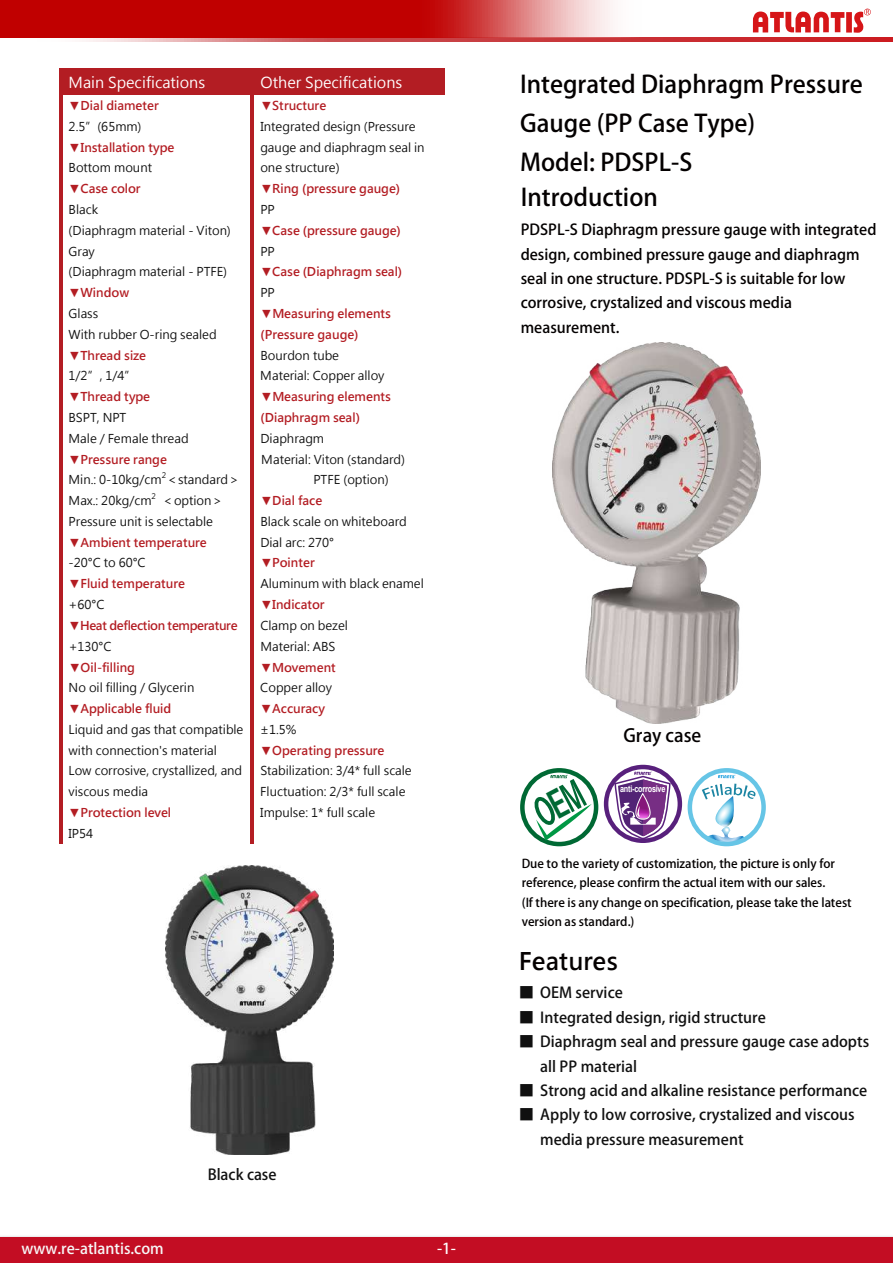
<style>
.page{position:relative;width:893px;height:1263px;background:#fff}
.page>*{position:absolute;margin:0;border:0;box-sizing:border-box;transform-origin:0 0}
.t1{font:700 24px/39px "Adobe Fan Heiti Std";color:#040000}
.t2{font:700 24px "Microsoft Jheng Hei";color:#040000}
.t3{font:700 18px "Adobe Fan Heiti Std";color:#040000}
.t4{font:700 15px/24.5px "Adobe Fan Heiti Std";color:#101010}
.t5{font:700 15px/24.5px "Adobe Fan Heiti Std";color:#040000}
.t6{font:15px "Microsoft Jheng Hei";color:#fff}
.t7{font:700 15px "Adobe Fan Heiti Std";color:#f7f7f7}
.t8{font:700 15px "Adobe Fan Heiti Std";color:#fff}
.t9{font:12.15px/20.7px "Microsoft Jheng Hei";letter-spacing:-.005em;color:#101010}
.t10{font:700 12.15px/20.7px "Microsoft Jheng Hei";letter-spacing:-.005em;color:#b31d23}
.t11{font:700 12.15px/19.5px "Adobe Fan Heiti Std";color:#040000}
.t12{font:700 12.15px "Microsoft Jheng Hei";letter-spacing:-.025em;color:#b31d23}
.t13{font:700 9.15px "Arial";letter-spacing:-.03em;color:#fff;scale:.79 1}
.t14{font:7.5px "Microsoft Jheng Hei";color:#101010}
</style>
<div class="page">
<div style="left:688px;top:768px;width:78px;height:78px;border:4px solid #66c5e6;border-radius:50%"></div>
<svg style="left:718px;top:775px;width:17px;height:3px"></svg>
<svg style="left:702px;top:784px;width:54px;height:61px"></svg>
<div style="left:520px;top:768px;width:78px;height:78px;border:4px solid #006934;border-radius:50%"></div>
<img style="left:552px;top:342px;width:208px;height:381px">
<img style="left:165px;top:865px;width:169px;height:289px">
<div style="left:604px;top:765px;width:78px;height:78px;border:4px solid #58207c;border-radius:50%"></div>
<svg style="left:614px;top:771px;width:57px;height:69px"></svg>
<div style="left:0;top:1237px;width:893px;height:26px;background:#c30d23"></div>
<svg style="left:753px;top:9px;width:118px;height:24px"></svg>
<div style="left:62px;top:69px;width:7px;height:26px;background:#b31d23"></div>
<div style="left:244px;top:69px;width:7px;height:26px;background:#b31d23"></div>
<div style="left:69px;top:69px;width:175px;height:26px;background:#b31d23"></div>
<div style="left:254px;top:69px;width:6px;height:26px;background:#b31d23"></div>
<div style="left:436px;top:69px;width:8px;height:26px;background:#b31d23"></div>
<div style="left:260px;top:69px;width:176px;height:26px;background:#b31d23"></div>
<hr style="left:59px;top:69px;width:3px;height:26px;background:#b31d23">
<hr style="left:251px;top:69px;width:3px;height:26px;background:#b31d23">
<hr style="left:59px;top:95px;width:3px;height:748px;background:#b31d23">
<hr style="left:251px;top:95px;width:3px;height:748px;background:#b31d23">
<svg style="left:86px;top:38px;width:807px;height:3px;background:#d05457"></svg>
<svg style="left:0;top:0;width:662px;height:38px;background:#cc3434"></svg>
<svg style="left:531px;top:775px;width:61px;height:65px"></svg>
<p class="t6" style="left:69px;top:73px;width:138px">Main Specifications</p>
<p class="t6" style="left:260px;top:73px;width:143px">Other Specifications</p>
<p class="t10" style="left:69px;top:95px;width:92px">▼Dial diameter</p>
<p class="t9" style="left:69px;top:116px;width:74px">2.5”(65mm)</p>
<p class="t10" style="left:69px;top:137px;width:107px">▼Installation type</p>
<p class="t9" style="left:69px;top:158px;width:85px">Bottom mount</p>
<p class="t10" style="left:69px;top:178px;width:74px">▼Case color</p>
<p class="t9" style="left:69px;top:199px;width:164px">Black<br>(Diaphragm material - Viton)<br>Gray<br>(Diaphragm material - PTFE)</p>
<p class="t10" style="left:69px;top:282px;width:62px">▼Window</p>
<p class="t9" style="left:69px;top:303px;width:150px">Glass<br>With rubber O-ring sealed</p>
<p class="t10" style="left:69px;top:345px;width:79px">▼Thread size</p>
<p class="t9" style="left:69px;top:365px;width:70px">1/2”, 1/4”</p>
<p class="t10" style="left:69px;top:386px;width:83px">▼Thread type</p>
<p class="t9" style="left:69px;top:407px;width:122px">BSPT, NPT<br>Male / Female thread</p>
<p class="t10" style="left:69px;top:449px;width:100px">▼Pressure range</p>
<p class="t9" style="left:69px;top:470px;width:173px">Min.: 0-10kg/cm ＜standard＞</p>
<p class="t10" style="left:260px;top:95px;width:67px">▼Structure</p>
<p class="t9" style="left:260px;top:116px;width:166px">Integrated design (Pressure gauge and diaphragm seal in one structure)</p>
<p class="t10" style="left:260px;top:178px;width:141px">▼Ring (pressure gauge)</p>
<p class="t9" style="left:260px;top:199px;width:16px">PP</p>
<p class="t10" style="left:260px;top:220px;width:142px">▼Case (pressure gauge)</p>
<p class="t9" style="left:260px;top:241px;width:16px">PP</p>
<p class="t10" style="left:260px;top:262px;width:143px">▼Case (Diaphragm seal)</p>
<p class="t9" style="left:260px;top:282px;width:16px">PP</p>
<p class="t10" style="left:260px;top:303px;width:132px">▼Measuring elements (Pressure gauge)</p>
<p class="t9" style="left:260px;top:345px;width:126px">Bourdon tube<br>Material: Copper alloy</p>
<p class="t10" style="left:260px;top:386px;width:132px">▼Measuring elements (Diaphragm seal)</p>
<p class="t9" style="left:260px;top:428px;width:65px">Diaphragm</p>
<p class="t9" style="left:261px;top:449px;width:145px">Material: Viton (standard)</p>
<p class="t9" style="left:313px;top:469px;width:77px">PTFE (option)</p>
<p class="t10" style="left:260px;top:490px;width:63px">▼Dial face</p>
<p class="t9" style="left:260px;top:511px;width:148px">Black scale on whiteboard<br>Dial arc: 270°</p>
<p class="t10" style="left:260px;top:553px;width:56px">▼Pointer</p>
<p class="t9" style="left:260px;top:573px;width:165px">Aluminum with black enamel</p>
<p class="t10" style="left:260px;top:594px;width:66px">▼Indicator</p>
<p class="t9" style="left:260px;top:615px;width:89px">Clamp on bezel<br>Material: ABS</p>
<p class="t10" style="left:260px;top:657px;width:77px">▼Movement</p>
<p class="t9" style="left:260px;top:677px;width:73px">Copper alloy</p>
<p class="t10" style="left:260px;top:698px;width:66px">▼Accuracy</p>
<p class="t9" style="left:260px;top:719px;width:38px">±1.5%</p>
<p class="t10" style="left:260px;top:740px;width:126px">▼Operating pressure</p>
<p class="t9" style="left:260px;top:760px;width:153px">Stabilization: 3/4* full scale<br>Fluctuation: 2/3* full scale<br>Impulse: 1* full scale</p>
<p class="t14" style="left:162px;top:471px;width:6px">2</p>
<p class="t9" style="left:69px;top:490px;width:84px">Max.: 20kg/cm</p>
<p class="t14" style="left:152px;top:492px;width:6px">2</p>
<p class="t9" style="left:69px;top:490px;width:157px;text-indent:93px">＜option＞<br>Pressure unit is selectable</p>
<p class="t10" style="left:69px;top:532px;width:140px">▼Ambient temperature</p>
<p class="t9" style="left:69px;top:553px;width:79px">-20°C to 60°C</p>
<p class="t10" style="left:69px;top:573px;width:118px">▼Fluid temperature</p>
<p class="t9" style="left:69px;top:594px;width:37px">+60°C</p>
<p class="t12" style="left:69px;top:618px;width:171px">▼Heat deflection temperature</p>
<p class="t9" style="left:69px;top:636px;width:44px">+130°C</p>
<p class="t10" style="left:69px;top:657px;width:68px">▼Oil-filling</p>
<p class="t9" style="left:69px;top:677px;width:127px">No oil filling / Glycerin</p>
<p class="t10" style="left:69px;top:698px;width:104px">▼Applicable fluid</p>
<p class="t9" style="left:69px;top:719px;width:176px">Liquid and gas that compatible with connection's material<br>Low corrosive, crystallized, and viscous media</p>
<p class="t10" style="left:69px;top:802px;width:104px">▼Protection level</p>
<p class="t9" style="left:69px;top:823px;width:26px">IP54</p>
<p class="t4" style="left:208px;top:1163px;width:71px">Black case</p>
<p class="t7" style="left:22px;top:1239px;width:144px">www.re-atlantis.com</p>
<p class="t8" style="left:437px;top:1239px;width:20px">-1-</p>
<h1 class="t1" style="left:520px;top:66px;width:344px">Integrated Diaphragm Pressure<br>Gauge (PP Case Type)<br>Model: PDSPL-S</h1>
<h1 class="t1" style="left:521px;top:179px;width:139px">Introduction</h1>
<p class="t5" style="left:521px;top:218px;width:357px">PDSPL-S Diaphragm pressure gauge with integrated design, combined pressure gauge and diaphragm seal in one structure. PDSPL-S is suitable for low corrosive, crystalized and viscous media measurement.</p>
<h2 class="t3" style="left:623px;top:724px;width:79px">Gray case</h2>
<p class="t13" style="left:620px;top:782px;width:59px">anti-corrosive</p>
<p class="t11" style="left:522px;top:854px;width:331px">Due to the variety of customization, the picture is only for reference, please confirm the actual item with our sales.<br>(If there is any change on specification, please take the latest version as standard.)</p>
<h1 class="t2" style="left:519px;top:946px;width:100px">Features</h1>
<p class="t4" style="left:519px;top:981px;width:105px">■ OEM service</p>
<p class="t4" style="left:519px;top:1005px;width:248px">■ Integrated design, rigid structure</p>
<p class="t4" style="left:540px;top:1030px;width:330px;text-indent:-21px">■ Diaphragm seal and pressure gauge case adopts all PP material</p>
<p class="t4" style="left:519px;top:1078px;width:350px">■ Strong acid and alkaline resistance performance</p>
<p class="t4" style="left:540px;top:1103px;width:316px;text-indent:-21px">■ Apply to low corrosive, crystalized and viscous media pressure measurement</p>
</div>
